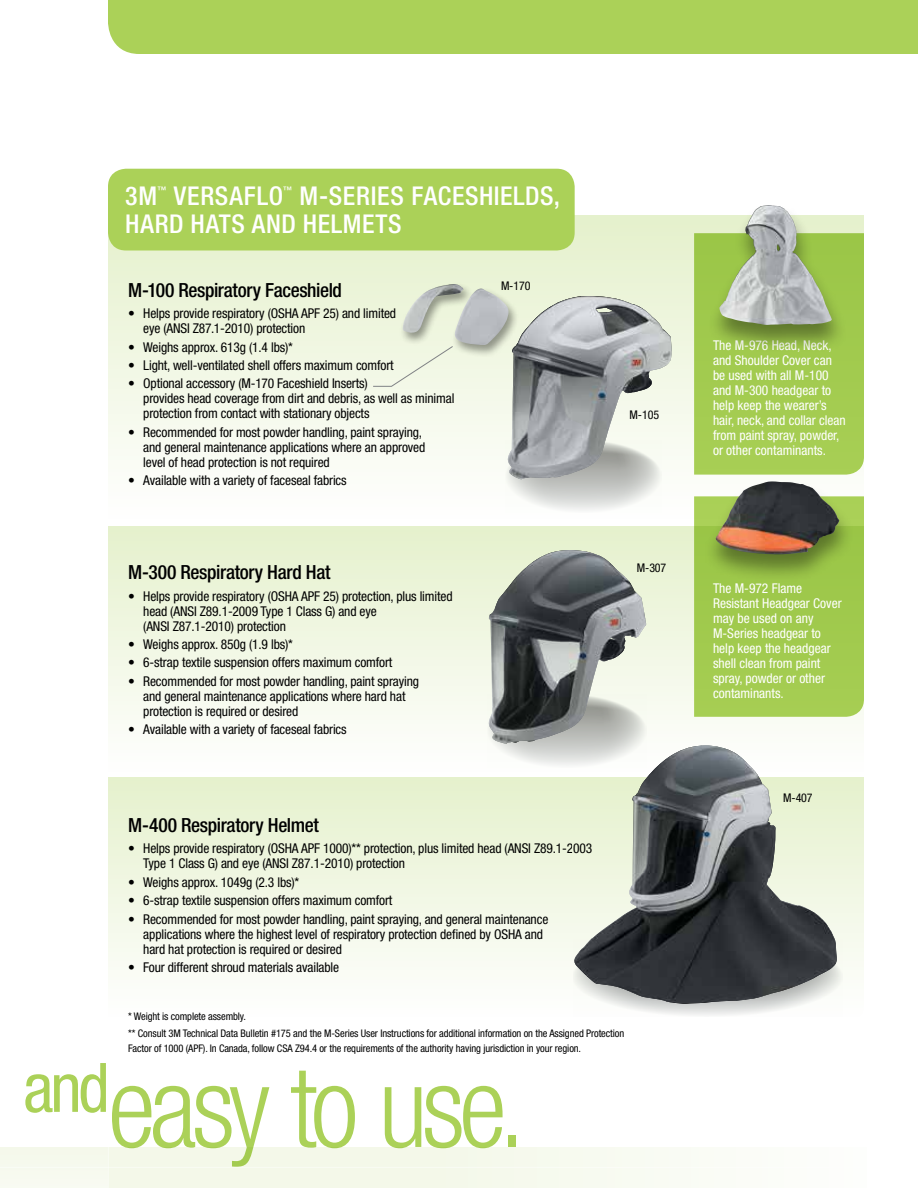
<style>
.page{position:relative;width:918px;height:1188px;background:#fff}
.page>*{position:absolute;margin:0;border:0;box-sizing:border-box;transform-origin:0 0}
.t1{font:300 condensed 112.5px "Helvetica Neue LT Std";letter-spacing:-.055em;color:#abd158}
.t2{font:condensed 68.4px "Helvetica Neue LT Std";color:#abd158}
.t3{font:500 condensed 25.95px "Helvetica Neue LT Std";letter-spacing:.025em;color:#fff}
.t4{font:500 condensed 19.5px "Helvetica Neue LT Std";letter-spacing:-.02em;color:#000}
.t5{font:condensed 13.5px/15px "Helvetica Neue LT Std";letter-spacing:-.01em;color:#000}
.t6{font:condensed 13.5px/15px "Helvetica Neue LT Std";color:#fff}
.t7{font:condensed 12px "Helvetica Neue LT Std";letter-spacing:-.01em;color:#000}
.t8{font:condensed 10.5px/17.9px "Helvetica Neue LT Std";letter-spacing:-.01em;color:#000}
.t9{font:500 condensed 9.15px "Helvetica Neue LT Std";color:#fff}
</style>
<div class="page">
<div style="left:108px;top:0;width:810px;height:54px;background:#abd158"></div>
<div style="left:108px;top:215px;width:756px;height:311px;background:linear-gradient(to bottom,#e5f0cc,#fff)"></div>
<div style="left:108px;top:526px;width:756px;height:251px;background:linear-gradient(to bottom,#e5f1cc,#fff)"></div>
<svg style="left:108px;top:777px;width:756px;height:205px"></svg>
<img style="left:506px;top:440px;width:156px;height:72px">
<img style="left:508px;top:296px;width:164px;height:183px">
<img style="left:488px;top:694px;width:159px;height:73px">
<img style="left:488px;top:550px;width:158px;height:194px">
<div style="left:108px;top:169px;width:467px;height:81px;background:#abd158;border-radius:18px"></div>
<div style="left:399px;top:283px;width:120px;height:75px;background:#000;opacity:.4"></div>
<img style="left:403px;top:284px;width:105px;height:61px">
<div style="left:372px;top:345px;width:82px;height:42px;background:#f1f7e4"></div>
<svg style="left:109px;top:1147px;width:582px;height:41px;fill:#f4f8e9"></svg>
<hr style="left:0;top:1167px;width:918px;height:1px;background:#fff">
<div style="left:0;top:1147px;width:108px;height:41px;background:#f6f9ee"></div>
<div style="left:694px;top:233px;width:170px;height:242px;background:#a4cc51"></div>
<div style="left:694px;top:496px;width:170px;height:221px;background:#a2cb4f"></div>
<div style="left:707px;top:204px;width:141px;height:149px;background:#000;opacity:.4"></div>
<img style="left:719px;top:205px;width:113px;height:120px">
<img style="left:574px;top:746px;width:263px;height:193px">
<img style="left:573px;top:939px;width:269px;height:76px">
<div style="left:704px;top:480px;width:152px;height:103px;background:#000;opacity:.4"></div>
<img style="left:715px;top:481px;width:124px;height:73px">
<h3 class="t3" style="left:125px;top:180px;width:33px">3M</h3>
<p class="t9" style="left:158px;top:184px;width:11px">™</p>
<h3 class="t3" style="left:174px;top:180px;width:28px">Versaf</h3>
<h3 class="t3" style="left:257px;top:180px;width:28px">lo</h3>
<p class="t9" style="left:283px;top:184px;width:11px">™</p>
<h3 class="t3" style="left:299px;top:180px;width:137px">M-Series Face-sh</h3>
<h3 class="t3" style="left:494px;top:180px;width:68px">ields,</h3>
<h3 class="t3" style="left:125px;top:209px;width:31px">Hard</h3>
<h3 class="t3" style="left:191px;top:209px;width:77px">Hats and</h3>
<h3 class="t3" style="left:303px;top:209px;width:98px">Helmets</h3>
<h3 class="t4" style="left:128px;top:278px;width:215px">M-100 Respiratory Faceshield</h3>
<p class="t5" style="left:143px;top:306px;width:254px;text-indent:-15px">• Helps provide respiratory (OSHA APF 25) and limited eye (ANSI Z87.1-2010) protection</p>
<p class="t5" style="left:128px;top:339px;width:166px">• Weighs approx. 613g (1.4 lbs)*</p>
<p class="t5" style="left:128px;top:358px;width:267px">• Light, well-ventilated shell offers maximum comfort</p>
<p class="t5" style="left:143px;top:376px;width:313px;text-indent:-15px">• Optional accessory (M-170 Faceshield Inserts)<br>provides head coverage from dirt and debris, as well as minimal protection from contact with stationary objects</p>
<p class="t5" style="left:143px;top:424px;width:284px;text-indent:-15px">• Recommended for most powder handling, paint spraying, and general maintenance applications where an approved level of head protection is not required</p>
<p class="t5" style="left:128px;top:473px;width:220px">• Available with a variety of faceseal fabrics</p>
<h3 class="t4" style="left:128px;top:560px;width:204px">M-300 Respiratory Hard Hat</h3>
<p class="t5" style="left:143px;top:588px;width:311px;text-indent:-15px">• Helps provide respiratory (OSHA APF 25) protection, plus limited head (ANSI Z89.1-2009 Type 1 Class G) and eye<br>(ANSI Z87.1-2010) protection</p>
<p class="t5" style="left:128px;top:637px;width:166px">• Weighs approx. 850g (1.9 lbs)*</p>
<p class="t5" style="left:128px;top:655px;width:266px">• 6-strap textile suspension offers maximum comfort</p>
<p class="t5" style="left:143px;top:673px;width:277px;text-indent:-15px">• Recommended for most powder handling, paint spraying and general maintenance applications where hard hat protection is required or desired</p>
<p class="t5" style="left:128px;top:722px;width:220px">• Available with a variety of faceseal fabrics</p>
<p class="t7" style="left:501px;top:279px;width:31px">M-170</p>
<h3 class="t4" style="left:128px;top:813px;width:192px">M-400 Respiratory Helmet</h3>
<p class="t5" style="left:143px;top:841px;width:451px;text-indent:-15px">• Helps provide respiratory (OSHA APF 1000)** protection, plus limited head (ANSI Z89.1-2003<br>Type 1 Class G) and eye (ANSI Z87.1-2010) protection</p>
<p class="t5" style="left:128px;top:874px;width:173px">• Weighs approx. 1049g (2.3 lbs)*</p>
<p class="t5" style="left:128px;top:893px;width:266px">• 6-strap textile suspension offers maximum comfort</p>
<p class="t5" style="left:143px;top:911px;width:407px;text-indent:-15px">• Recommended for most powder handling, paint spraying, and general maintenance applications where the highest level of respiratory protection defined by OSHA and hard hat protection is required or desired</p>
<p class="t5" style="left:128px;top:960px;width:212px">• Four different shroud materials available</p>
<p class="t7" style="left:630px;top:408px;width:31px">M-105</p>
<p class="t7" style="left:637px;top:561px;width:31px">M-307</p>
<p class="t8" style="left:128px;top:1007px;width:498px">* Weight is complete assembly.<br>** Consult 3M Technical Data Bulletin #175 and the M-Series User Instructions for additional information on the Assigned Protection</p>
<p class="t8" style="left:128px;top:1039px;width:454px">Factor of 1000 (APF). In Canada, follow CSA Z94.4 or the requirements of the authority having jurisdiction in your region.</p>
<h2 class="t2" style="left:23px;top:1048px;width:88px">and</h2>
<h1 class="t1" style="left:108px;top:1043px;width:419px">easy to use.</h1>
<p class="t6" style="left:713px;top:338px;width:134px">The M-976 Head, Neck, and Shoulder Cover can be used with all M-100 and M-300 headgear to help keep the wearer’s hair, neck, and collar clean from paint spray, powder, or other contaminants.</p>
<p class="t6" style="left:713px;top:580px;width:130px">The M-972 Flame<br>Resistant Headgear Cover may be used on any<br>M-Series headgear to help keep the headgear shell clean from paint spray, powder or other contaminants.</p>
<p class="t7" style="left:783px;top:791px;width:31px">M-407</p>
</div>
